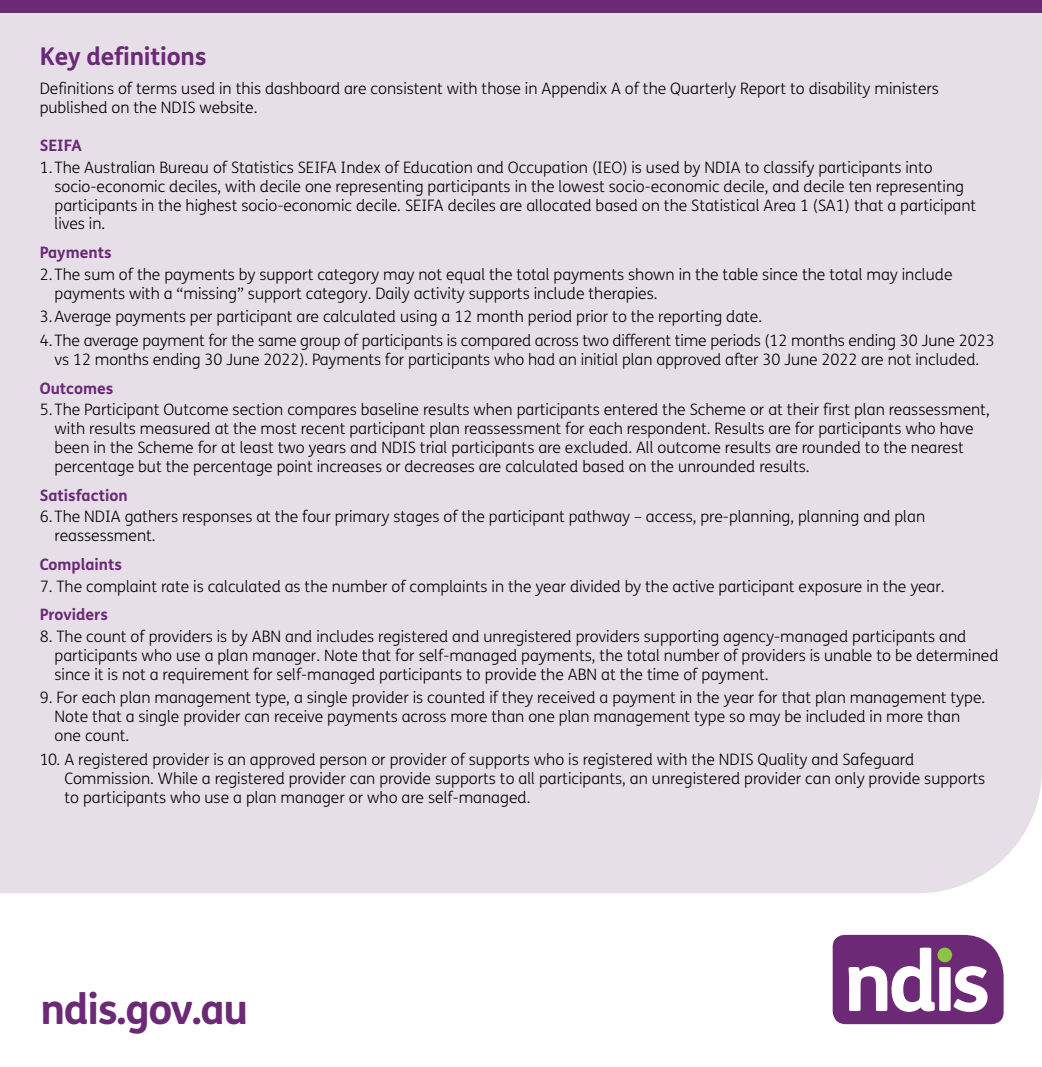
<style>
.page{position:relative;width:1042px;height:1067px;background:#fff}
.page>*{position:absolute;margin:0;border:0;box-sizing:border-box;transform-origin:0 0}
.Web_address{font:700 42px "FS Me";letter-spacing:-.03em;color:#6b2976}
.H2__KD__heading{font:700 24.5px "FS Me";letter-spacing:-.01em;color:#6b2976}
.KD__Text_Points{font:300 15.75px/18.9px "FS Me";color:#000}
.KD__Text_Points_2{font:300 15.75px/18.9px "FS Me";color:#000}
.KD__Text{font:300 15.75px/18.9px "FS Me";color:#000}
.KD__Sub{font:700 15.75px "FS Me";color:#6b2976}
</style>
<div class="page">
<div style="left:0;top:12px;width:1042px;height:881px;background:#e6dfe8"></div>
<div style="left:0;top:0;width:1042px;height:12px;background:#6b2976"></div>
<svg style="left:832px;top:934px;width:171px;height:90px"></svg>
<div style="left:937px;top:947px;width:15px;height:15px;background:#8ac640;border-radius:50%"></div>
<h2 class="H2__KD__heading" style="left:40px;top:41px;width:168px">Key definitions</h2>
<p class="KD__Text" style="left:40px;top:79px;width:901px">Definitions of terms used in this dashboard are consistent with those in Appendix A of the Quarterly Report to disability ministers published on the NDIS website.</p>
<h2 class="KD__Sub" style="left:40px;top:136px;width:44px">SEIFA</h2>
<p class="KD__Text_Points" style="left:55px;top:158px;width:923px;text-indent:-15px">1. The Australian Bureau of Statistics SEIFA Index of Education and Occupation (IEO) is used by NDIA to classify participants into socio-economic deciles, with decile one representing participants in the lowest socio-economic decile, and decile ten representing participants in the highest socio-economic decile. SEIFA deciles are allocated based on the Statistical Area 1 (SA1) that a participant lives in.</p>
<h2 class="KD__Sub" style="left:40px;top:243px;width:73px">Payments</h2>
<p class="KD__Text_Points" style="left:55px;top:265px;width:899px;text-indent:-15px">2. The sum of the payments by support category may not equal the total payments shown in the table since the total may include payments with a “missing” support category. Daily activity supports include therapies.</p>
<p class="KD__Text_Points" style="left:40px;top:308px;width:724px">3.Average payments per participant are calculated using a 12 month period prior to the reporting date.</p>
<p class="KD__Text_Points" style="left:40px;top:332px;width:956px;text-align:center">4. The average payment for the same group of participants is compared across two different time periods (12 months ending 30 June 2023 vs 12 months ending 30 June 2022). Payments for participants who had an initial plan approved after 30 June 2022 are not included.</p>
<h2 class="KD__Sub" style="left:40px;top:378px;width:75px">Outcomes</h2>
<p class="KD__Text_Points" style="left:55px;top:401px;width:937px;text-indent:-15px">5. The Participant Outcome section compares baseline results when participants entered the Scheme or at their first plan reassessment, with results measured at the most recent participant plan reassessment for each respondent. Results are for participants who have been in the Scheme for at least two years and NDIS trial participants are excluded. All outcome results are rounded to the nearest percentage but the percentage point increases or decreases are calculated based on the unrounded results.</p>
<h2 class="KD__Sub" style="left:40px;top:485px;width:90px">Satisfaction</h2>
<p class="KD__Text_Points" style="left:55px;top:508px;width:872px;text-indent:-15px">6. The NDIA gathers responses at the four primary stages of the participant pathway – access, pre-planning, planning and plan reassessment.</p>
<h2 class="KD__Sub" style="left:40px;top:555px;width:84px">Complaints</h2>
<p class="KD__Text_Points" style="left:40px;top:577px;width:906px">7. The complaint rate is calculated as the number of complaints in the year divided by the active participant exposure in the year.</p>
<h2 class="KD__Sub" style="left:40px;top:605px;width:70px">Providers</h2>
<p class="KD__Text_Points" style="left:55px;top:627px;width:945px;text-indent:-15px">8. The count of providers is by ABN and includes registered and unregistered providers supporting agency-managed participants and participants who use a plan manager. Note that for self-managed payments, the total number of providers is unable to be determined since it is not a requirement for self-managed participants to provide the ABN at the time of payment.</p>
<p class="KD__Text_Points" style="left:55px;top:689px;width:932px;text-indent:-15px">9. For each plan management type, a single provider is counted if they received a payment in the year for that plan management type.<br>Note that a single provider can receive payments across more than one plan management type so may be included in more than one count.</p>
<p class="KD__Text_Points_2" style="left:64px;top:750px;width:922px;text-indent:-25px">10. A registered provider is an approved person or provider of supports who is registered with the NDIS Quality and Safeguard<br>Commission. While a registered provider can provide supports to all participants, an unregistered provider can only provide supports to participants who use a plan manager or who are self-managed.</p>
<p class="Web_address" style="left:40px;top:983px;width:209px">ndis.gov.au</p>
</div>
